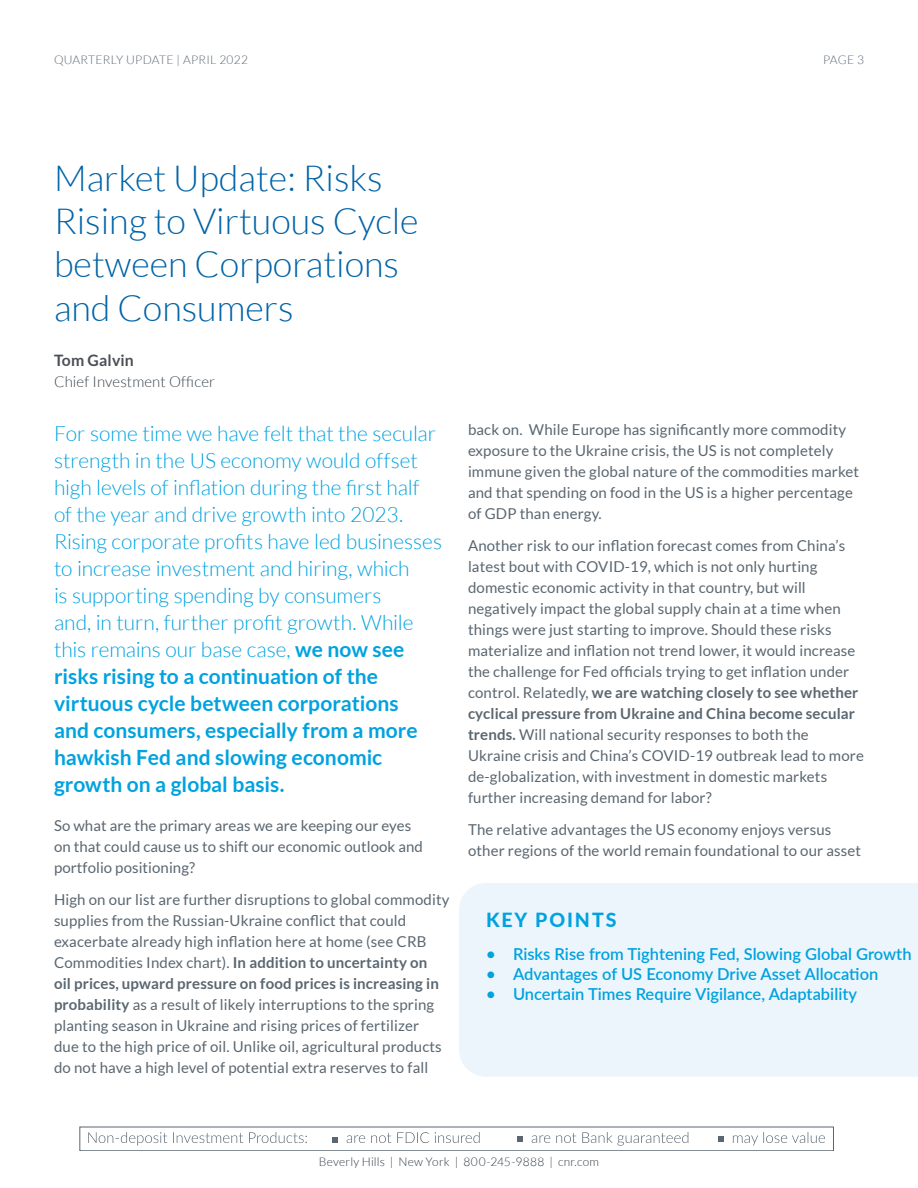
<style>
.page{position:relative;width:918px;height:1188px;background:#fff}
.page>*{position:absolute;margin:0;border:0;box-sizing:border-box;transform-origin:0 0}
.t1{font:300 36px/43.2px "Lato";color:#0163a7}
.Intro_299{font:300 21px/27px "Lato";letter-spacing:-.005em;color:#00a2df}
.Educational_Callout{font:800 19.5px "Lato";letter-spacing:.1em;color:#00a2df}
.t2{font:600 16.5px "Lato";color:#00a2df}
.t3{font:700 15.75px "Lato";letter-spacing:.01em;color:#4a4f55}
.Body_Copy_10_Grey{font:15px/21px "Lato";letter-spacing:.01em;color:#5a6670}
.t4{font:300 15px "Lato";letter-spacing:.01em;color:#37424b}
.t5{font:300 12px "Lato";letter-spacing:.015em;color:#323e48}
.t6{font:300 12px "Lato";letter-spacing:.025em;color:#5a6670}
.s1{font-weight:700}
</style>
<div class="page">
<svg style="left:88px;top:1132px;width:737px;height:14px"></svg>
<div style="left:80px;top:1127px;width:754px;height:24px;border:1px solid #5a6670"></div>
<div style="left:459px;top:883px;width:459px;height:194px;background:#edf5fc"></div>
<p class="t6" style="left:54px;top:53px;width:196px">QUARTERLY UPDATE | APRIL 2022</p>
<p class="t6" style="left:823px;top:53px;width:42px">PAGE 3</p>
<h2 class="t1" style="left:54px;top:157px;width:366px">Market Update: Risks<br>Rising to Virtuous Cycle between Corporations and Consumers</h2>
<h2 class="t3" style="left:54px;top:351px;width:81px">Tom Galvin</h2>
<h2 class="t4" style="left:54px;top:373px;width:163px">Chief Investment Officer</h2>
<p class="Intro_299" style="left:54px;top:420px;width:390px">For some time we have felt that the secular strength in the US economy would offset high levels of inflation during the first half of the year and drive growth into 2023.<br>Rising corporate profits have led businesses to increase investment and hiring, which<br>is supporting spending by consumers<br>and, in turn, further profit growth. While this remains our base case, <span class="s1">we now see risks rising to a continuation of the virtuous cycle between corporations<br>and consumers, especially from a more hawkish Fed and slowing economic growth on a global basis.</span></p>
<p class="Body_Copy_10_Grey" style="left:54px;top:815px;width:370px">So what are the primary areas we are keeping our eyes on that could cause us to shift our economic outlook and portfolio positioning?</p>
<p class="Body_Copy_10_Grey" style="left:54px;top:889px;width:397px">High on our list are further disruptions to global commodity supplies from the Russian-Ukraine conflict that could exacerbate already high inflation here at home (see CRB Commodities Index chart). <span class="s1">In addition to uncertainty on<br>oil prices, upward pressure on food prices is increasing in probability</span> as a result of likely interruptions to the spring planting season in Ukraine and rising prices of fertilizer<br>due to the high price of oil. Unlike oil, agricultural products do not have a high level of potential extra reserves to fall</p>
<p class="Body_Copy_10_Grey" style="left:468px;top:419px;width:393px">back on. While Europe has significantly more commodity exposure to the Ukraine crisis, the US is not completely immune given the global nature of the commodities market and that spending on food in the US is a higher percentage of GDP than energy.</p>
<p class="Body_Copy_10_Grey" style="left:468px;top:535px;width:398px">Another risk to our inflation forecast comes from China’s latest bout with COVID-19, which is not only hurting domestic economic activity in that country, but will negatively impact the global supply chain at a time when things were just starting to improve. Should these risks materialize and inflation not trend lower, it would increase the challenge for Fed officials trying to get inflation under control. Relatedly, <span class="s1">we are watching closely to see whether cyclical pressure from Ukraine and China become secular trends.</span> Will national security responses to both the Ukraine crisis and China’s COVID-19 outbreak lead to more de-globalization, with investment in domestic markets further increasing demand for labor?</p>
<p class="Body_Copy_10_Grey" style="left:468px;top:819px;width:395px">The relative advantages the US economy enjoys versus other regions of the world remain foundational to our asset</p>
<p class="Educational_Callout" style="left:486px;top:906px;width:132px">KEY POINTS</p>
<p class="t2" style="left:486px;top:942px;width:427px">• Risks Rise from Tightening Fed, Slowing Global Growth</p>
<p class="t2" style="left:486px;top:962px;width:394px">• Advantages of US Economy Drive Asset Allocation</p>
<p class="t2" style="left:486px;top:982px;width:373px">• Uncertain Times Require Vigilance, Adaptability</p>
<p class="t5" style="left:319px;top:1156px;width:282px">Beverly Hills | New York | 800-245-9888 | cnr.com</p>
</div>
